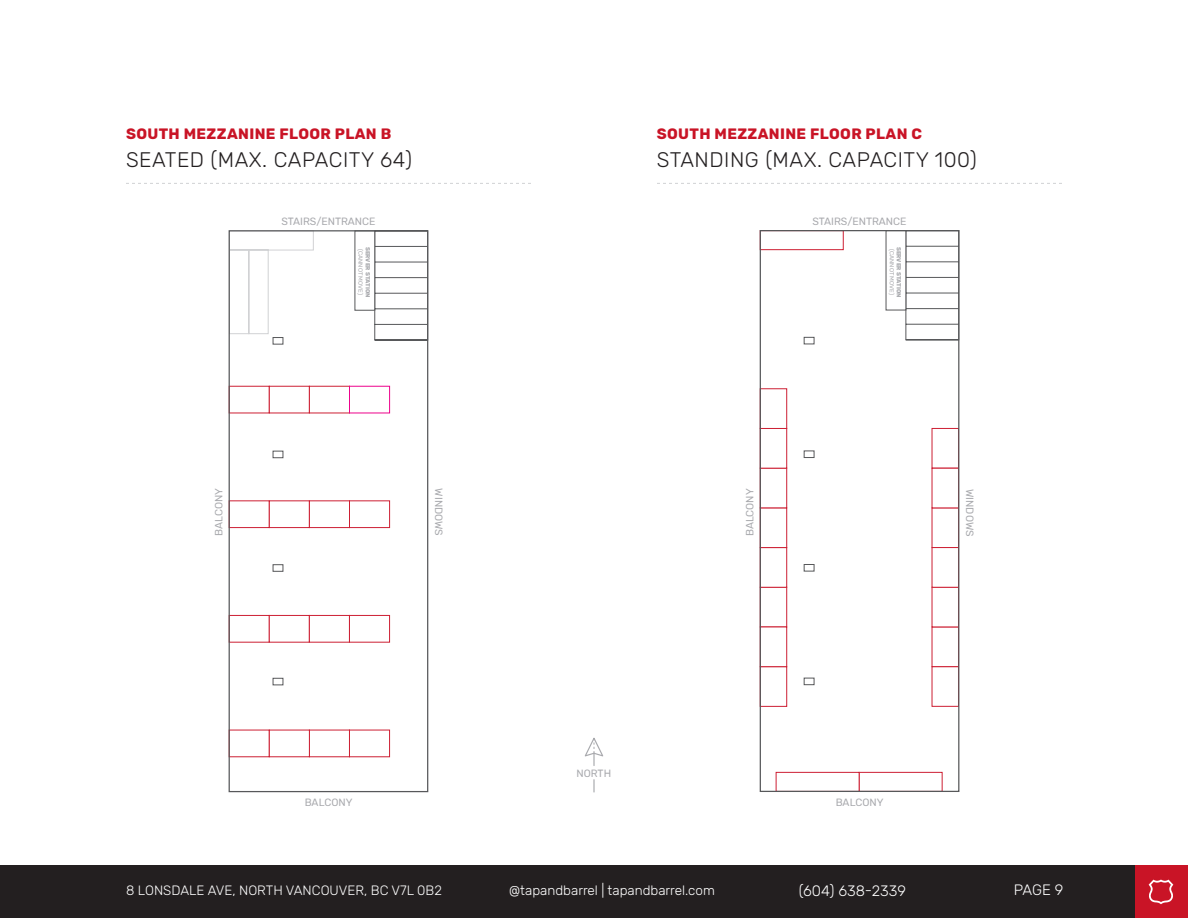
<style>
.page{position:relative;width:1188px;height:918px;background:#fff}
.page>*{position:absolute;margin:0;border:0;box-sizing:border-box;transform-origin:0 0}
.t1{font:300 21px "Rubik";letter-spacing:.025em;color:#231f20}
.t2{font:700 15px "Rubik";letter-spacing:.025em;color:#c91426}
.t3{font:300 15px "Rubik";color:#fff}
.t4{font:300 13.5px "Rubik";color:#fff}
.t5{font:10.5px "Rubik";color:#a8a9ad}
.t6{font:700 6px "Rubik";color:#a8a9ad}
.t7{font:6px "Rubik";color:#a8a9ad}
</style>
<div class="page">
<div style="left:0;top:865px;width:1188px;height:53px;background:#231f20"></div>
<div style="left:1135px;top:865px;width:53px;height:53px;background:#c91426"></div>
<svg style="left:1149px;top:880px;width:24px;height:24px"></svg>
<svg style="left:657px;top:183px;width:405px;height:1px"></svg>
<svg style="left:126px;top:183px;width:405px;height:1px"></svg>
<svg style="left:585px;top:738px;width:19px;height:55px"></svg>
<svg style="left:374px;top:230px;width:55px;height:111px"></svg>
<div style="left:355px;top:230px;width:20px;height:81px;background:#fff;border:1px solid #57585a"></div>
<div style="left:309px;top:500px;width:41px;height:28px;background:#fff;border:1px solid #cd1f33"></div>
<div style="left:349px;top:500px;width:41px;height:28px;background:#fff;border:1px solid #cd1f33"></div>
<div style="left:309px;top:386px;width:41px;height:27px;background:#fff;border:1px solid #cd1f33"></div>
<div style="left:349px;top:386px;width:41px;height:27px;background:#fff;border:1px solid #ed028c"></div>
<div style="left:309px;top:615px;width:41px;height:28px;background:#fff;border:1px solid #cd1f33"></div>
<div style="left:349px;top:615px;width:41px;height:28px;background:#fff;border:1px solid #cd1f33"></div>
<div style="left:269px;top:730px;width:41px;height:27px;background:#fff;border:1px solid #cd1f33"></div>
<div style="left:349px;top:730px;width:41px;height:27px;background:#fff;border:1px solid #cd1f33"></div>
<svg style="left:231px;top:232px;width:83px;height:454px"></svg>
<div style="left:229px;top:230px;width:199px;height:562px;border:1px solid #57585a"></div>
<svg style="left:905px;top:230px;width:55px;height:111px"></svg>
<div style="left:886px;top:230px;width:20px;height:80px;background:#fff;border:1px solid #57585a"></div>
<svg style="left:803px;top:336px;width:12px;height:350px"></svg>
<div style="left:760px;top:587px;width:27px;height:40px;background:#fff;border:1px solid #cd1f33"></div>
<div style="left:760px;top:547px;width:27px;height:41px;background:#fff;border:1px solid #cd1f33"></div>
<div style="left:760px;top:507px;width:27px;height:41px;background:#fff;border:1px solid #cd1f33"></div>
<div style="left:760px;top:468px;width:27px;height:40px;background:#fff;border:1px solid #cd1f33"></div>
<div style="left:760px;top:428px;width:27px;height:41px;background:#fff;border:1px solid #cd1f33"></div>
<div style="left:760px;top:388px;width:27px;height:41px;background:#fff;border:1px solid #cd1f33"></div>
<div style="left:932px;top:428px;width:27px;height:41px;background:#fff;border:1px solid #cd1f33"></div>
<div style="left:932px;top:468px;width:27px;height:40px;background:#fff;border:1px solid #cd1f33"></div>
<div style="left:760px;top:666px;width:27px;height:41px;background:#fff;border:1px solid #cd1f33"></div>
<div style="left:760px;top:627px;width:27px;height:40px;background:#fff;border:1px solid #cd1f33"></div>
<div style="left:932px;top:666px;width:27px;height:41px;background:#fff;border:1px solid #cd1f33"></div>
<div style="left:932px;top:627px;width:27px;height:40px;background:#fff;border:1px solid #cd1f33"></div>
<div style="left:932px;top:547px;width:27px;height:41px;background:#fff;border:1px solid #cd1f33"></div>
<div style="left:760px;top:230px;width:84px;height:20px;background:#fff;border:1px solid #cd1f33"></div>
<div style="left:859px;top:772px;width:84px;height:20px;background:#fff;border:1px solid #cd1f33"></div>
<div style="left:776px;top:772px;width:84px;height:20px;background:#fff;border:1px solid #cd1f33"></div>
<div style="left:760px;top:230px;width:199px;height:562px;border:1px solid #57585a"></div>
<p class="t2" style="left:126px;top:125px;width:267px">SOUTH MEZZANINE FLOOR PLAN B</p>
<p class="t1" style="left:126px;top:148px;width:288px">SEATED (MAX. CAPACITY 64)</p>
<p class="t5" style="left:281px;top:215px;width:96px">STAIRS/ENTRANCE</p>
<p class="t2" style="left:657px;top:125px;width:267px">SOUTH MEZZANINE FLOOR PLAN C</p>
<p class="t1" style="left:657px;top:148px;width:322px">STANDING (MAX. CAPACITY 100)</p>
<p class="t5" style="left:812px;top:216px;width:96px">STAIRS/ENTRANCE</p>
<p class="t5" style="left:213px;top:536px;width:49px;rotate:-90deg">BALCONY</p>
<p class="t7" style="left:364px;top:249px;width:47px;rotate:90deg">(CANNOT MOVE)</p>
<p class="t6" style="left:903px;top:247px;width:52px;rotate:90deg">SERVER STATION</p>
<p class="t6" style="left:371px;top:247px;width:52px;rotate:90deg">SERVER STATION</p>
<p class="t7" style="left:895px;top:249px;width:47px;rotate:90deg">(CANNOT MOVE)</p>
<p class="t5" style="left:445px;top:488px;width:49px;rotate:90deg">WINDOWS</p>
<p class="t5" style="left:744px;top:536px;width:49px;rotate:-90deg">BALCONY</p>
<p class="t5" style="left:976px;top:489px;width:49px;rotate:90deg">WINDOWS</p>
<p class="t5" style="left:576px;top:767px;width:36px">NORTH</p>
<p class="t5" style="left:305px;top:797px;width:49px">BALCONY</p>
<p class="t5" style="left:836px;top:796px;width:49px">BALCONY</p>
<p class="t4" style="left:126px;top:882px;width:317px">8 LONSDALE AVE, NORTH VANCOUVER, BC V7L 0B2</p>
<p class="t4" style="left:509px;top:882px;width:207px">@tapandbarrel | tapandbarrel.com</p>
<h2 class="t3" style="left:799px;top:882px;width:109px">(604) 638-2339</h2>
<h2 class="t3" style="left:1014px;top:881px;width:51px">PAGE 9</h2>
</div>
